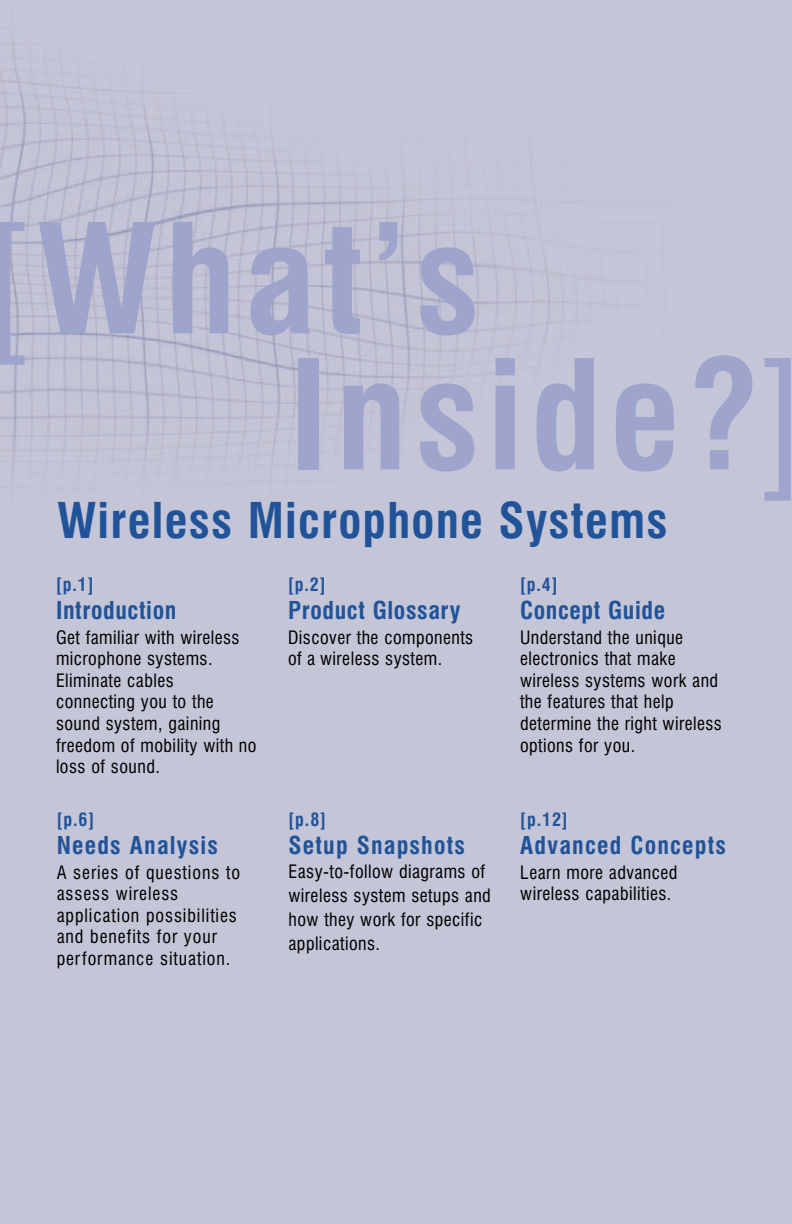
<style>
.page{position:relative;width:792px;height:1224px;background:#fff}
.page>*{position:absolute;margin:0;border:0;box-sizing:border-box;transform-origin:0 0}
.t1{font:700 condensed 148px/136px "Swiss 721 BT";letter-spacing:.05em;color:#9ea4cb}
.t2{font:700 condensed 48px "Swiss 721 BT";letter-spacing:.025em;color:#215399}
.t3{font:700 condensed 24px "Swiss 721 BT";letter-spacing:.05em;color:#215399}
.t4{font:700 condensed 24px "Swiss 721 BT";letter-spacing:.025em;color:#215399}
.t5{font:condensed 18px/21.6px "Swiss 721 BT";letter-spacing:.025em;color:#000}
.t6{font:condensed 18px/21.6px "Swiss 721 BT";letter-spacing:.05em;color:#000}
.t7{font:700 condensed 18px "Swiss 721 BT";color:#215399}
.s1{font-weight:400}
</style>
<div class="page">
<div style="left:0;top:0;width:792px;height:1223px;background:#c4c5d7"></div>
<h1 class="t1" style="left:289px;top:220px;width:521px;text-indent:-307px"><span class="s1">[</span>What’s<br>Inside?<span class="s1">]</span></h1>
<h2 class="t2" style="left:57px;top:501px;width:612px">Wireless Microphone Systems</h2>
<p class="t7" style="left:56px;top:577px;width:39px">[p.1]</p>
<h3 class="t4" style="left:56px;top:601px;width:122px">Introduction</h3>
<p class="t5" style="left:56px;top:627px;width:202px">Get familiar with wireless microphone systems.<br>Eliminate cables connecting you to the sound system, gaining freedom of mobility with no loss of sound.</p>
<p class="t7" style="left:57px;top:812px;width:39px">[p.6]</p>
<h3 class="t3" style="left:57px;top:836px;width:163px">Needs Analysis</h3>
<p class="t6" style="left:57px;top:862px;width:185px">A series of questions to assess wireless application possibilities and benefits for your performance situation.</p>
<p class="t7" style="left:288px;top:577px;width:39px">[p.2]</p>
<h3 class="t4" style="left:288px;top:601px;width:174px">Product Glossary</h3>
<p class="t5" style="left:288px;top:627px;width:187px">Discover the components of a wireless system.</p>
<p class="t7" style="left:289px;top:812px;width:39px">[p.8]</p>
<h3 class="t3" style="left:289px;top:836px;width:178px">Setup Snapshots</h3>
<p class="t5" style="left:289px;top:861px;width:204px;line-height:24px">Easy-to-follow diagrams of wireless system setups and how they work for specific applications.</p>
<p class="t7" style="left:520px;top:577px;width:39px">[p.4]</p>
<h3 class="t4" style="left:520px;top:601px;width:147px">Concept Guide</h3>
<p class="t5" style="left:520px;top:627px;width:203px">Understand the unique electronics that make wireless systems work and the features that help determine the right wireless options for you.</p>
<p class="t7" style="left:520px;top:812px;width:49px">[p.12]</p>
<h3 class="t3" style="left:520px;top:836px;width:207px">Advanced Concepts</h3>
<p class="t5" style="left:520px;top:862px;width:159px">Learn more advanced wireless capabilities.</p>
</div>
